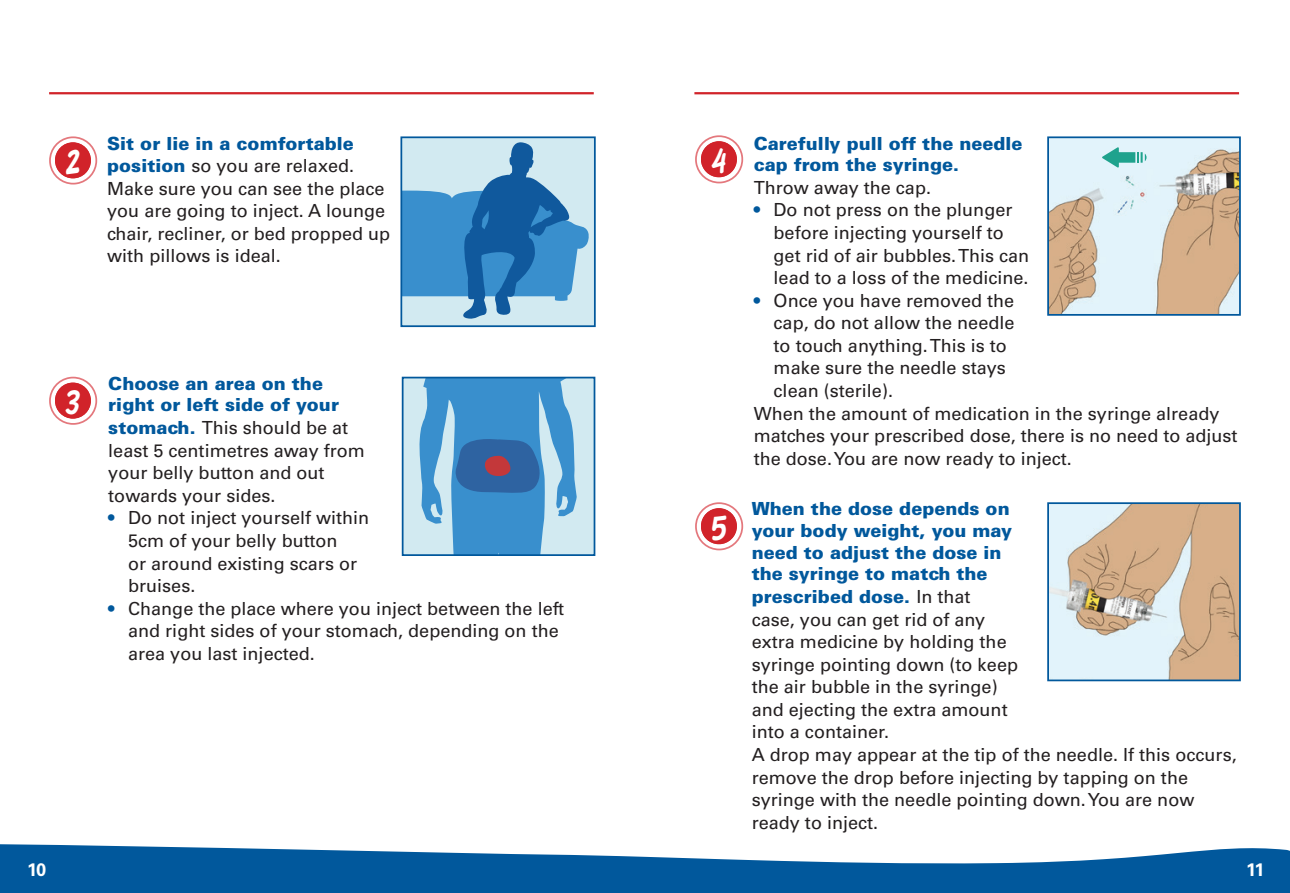
<style>
.page{position:relative;width:1290px;height:893px;background:#fff}
.page>*{position:absolute;margin:0;border:0;box-sizing:border-box;transform-origin:0 0}
.t1{font:35px "Fawn Script";color:#fff}
.Highlight{font:18.03px/22.6px "Univers LT Std";color:#231f20}
.Highlight-2{font:900 18.03px/21.7px "Univers LT Std";color:#01589c}
.t2{font:700 18.03px "Univers LT Std";color:#fff}
.s1{font-weight:900;color:#01589c}
.s2{font-weight:700;color:#01589c}
</style>
<div class="page">
<svg style="left:0;top:844px;width:1290px;height:49px;fill:#01589c"></svg>
<hr style="left:49px;top:92px;width:545px;height:2px;background:#d1232a">
<hr style="left:694px;top:92px;width:545px;height:2px;background:#d1232a">
<svg style="left:49px;top:377px;width:48px;height:48px"></svg>
<div style="left:403px;top:378px;width:191px;height:177px;background:#d2eaf1"></div>
<svg style="left:419px;top:380px;width:158px;height:173px"></svg>
<div style="left:402px;top:377px;width:193px;height:179px;border:2px solid #01589c"></div>
<svg style="left:695px;top:135px;width:48px;height:48px"></svg>
<img style="left:1050px;top:139px;width:188px;height:174px">
<div style="left:1047px;top:136px;width:194px;height:180px;border:2px solid #01589c"></div>
<svg style="left:1102px;top:147px;width:44px;height:21px"></svg>
<svg style="left:695px;top:502px;width:48px;height:48px"></svg>
<img style="left:1050px;top:505px;width:188px;height:173px">
<div style="left:1047px;top:502px;width:194px;height:179px;border:2px solid #01589c"></div>
<svg style="left:49px;top:136px;width:48px;height:49px"></svg>
<div style="left:401px;top:137px;width:194px;height:189px;background:#d2eaf1"></div>
<svg style="left:403px;top:142px;width:186px;height:177px"></svg>
<div style="left:400px;top:136px;width:196px;height:191px;border:2px solid #01589c"></div>
<h1 class="t1" style="left:66px;top:139px;width:15px">2</h1>
<p class="Highlight" style="left:107px;top:132px;width:284px"><span class="s1">Sit or lie in a comfortable position</span> so you are relaxed.<br>Make sure you can see the place you are going to inject. A lounge chair, recliner, or bed propped up with pillows is ideal.</p>
<h1 class="t1" style="left:66px;top:379px;width:16px">3</h1>
<p class="Highlight" style="left:108px;top:372px;width:258px"><span class="s1">Choose an area on the right or left side of your stomach.</span> This should be at least 5 centimetres away from your belly button and out towards your sides.</p>
<p class="Highlight" style="left:128px;top:507px;width:243px;text-indent:-20px"><span class="s2">•</span> Do not inject yourself within<br>5cm of your belly button<br>or around existing scars or bruises.</p>
<p class="Highlight" style="left:128px;top:597px;width:438px;text-indent:-20px"><span class="s2">•</span> Change the place where you inject between the left and right sides of your stomach, depending on the area you last injected.</p>
<h1 class="t1" style="left:712px;top:138px;width:16px">4</h1>
<h1 class="t1" style="left:711px;top:505px;width:17px">5</h1>
<p class="Highlight-2" style="left:754px;top:132px;width:270px">Carefully pull off the needle cap from the syringe.</p>
<p class="Highlight" style="left:754px;top:176px;width:179px">Throw away the cap.</p>
<p class="Highlight" style="left:773px;top:199px;width:257px;text-indent:-20px"><span class="s2">•</span> Do not press on the plunger before injecting yourself to get rid of air bubbles. This can lead to a loss of the medicine.</p>
<p class="Highlight" style="left:773px;top:289px;width:242px;text-indent:-20px"><span class="s2">•</span> Once you have removed the cap, do not allow the needle to touch anything. This is to make sure the needle stays clean (sterile).</p>
<p class="Highlight" style="left:754px;top:402px;width:485px">When the amount of medication in the syringe already matches your prescribed dose, there is no need to adjust the dose. You are now ready to inject.</p>
<p class="Highlight" style="left:752px;top:498px;width:268px"><span class="s1">When the dose depends on your body weight, you may need to adjust the dose in the syringe to match the prescribed dose.</span> In that case, you can get rid of any extra medicine by holding the syringe pointing down (to keep the air bubble in the syringe) and ejecting the extra amount into a container.</p>
<p class="Highlight" style="left:752px;top:743px;width:487px">A drop may appear at the tip of the needle. If this occurs, remove the drop before injecting by tapping on the syringe with the needle pointing down. You are now ready to inject.</p>
<p class="t2" style="left:27px;top:859px;width:20px">10</p>
<p class="t2" style="left:1246px;top:859px;width:20px">11</p>
</div>
